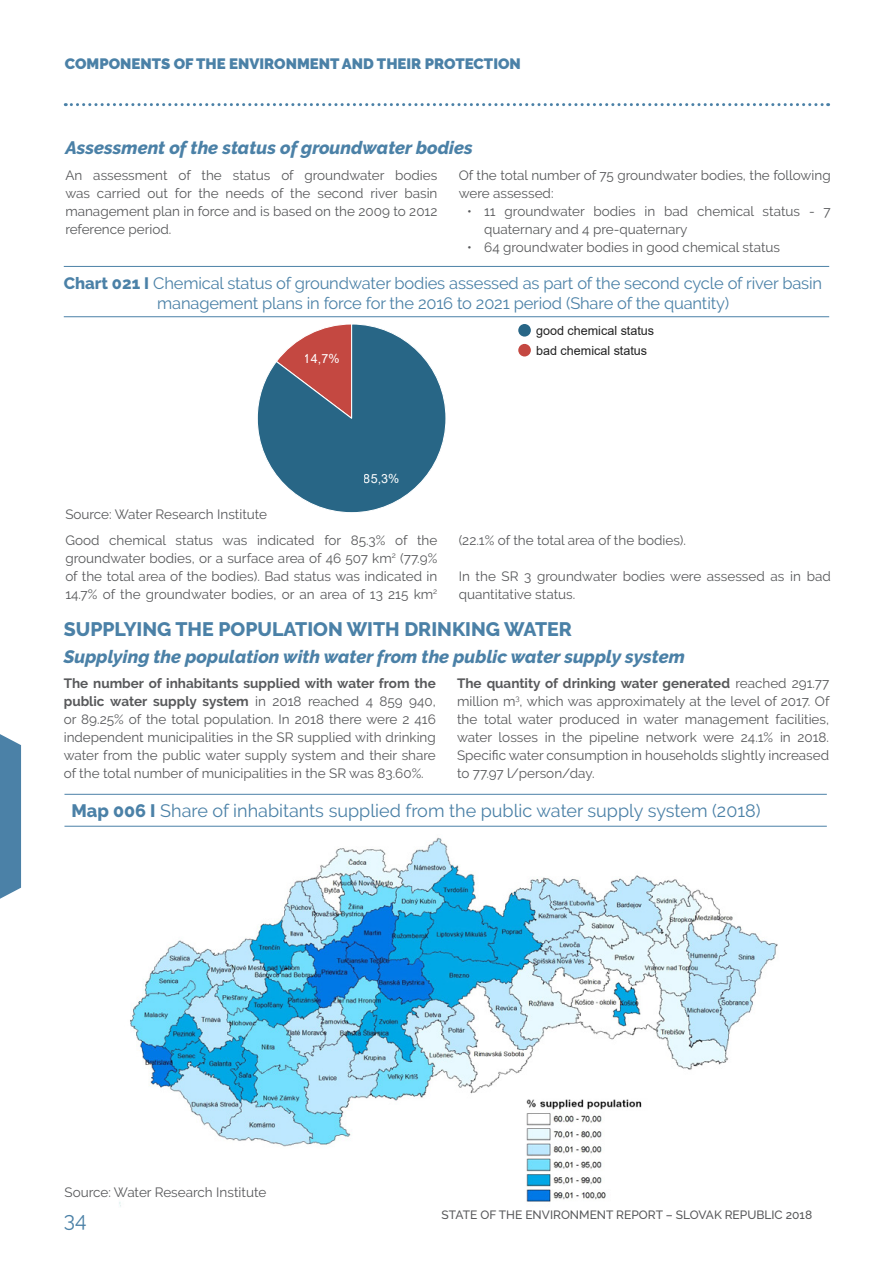
<style>
.page{position:relative;width:893px;height:1263px;background:#fff}
.page>*{position:absolute;margin:0;border:0;box-sizing:border-box;transform-origin:0 0}
.t1{font:21px "Raleway";color:#4b81a7}
.t2{font:800 19.5px "Raleway";color:#4b81a7}
.t3{font:italic 800 18px "Raleway";color:#4b81a7}
.t4{font:18px "Raleway";color:#4b81a7}
.t5{font:16.5px/19.8px "Raleway";letter-spacing:-.01em;color:#4b81a7;text-align:center}
.t6{font:900 15px "Raleway";color:#4b81a7}
.t7{font:13.5px/18px "Raleway";color:#58595b;text-align:justify}
.t8{font:12.6px/20px "Arial";color:#222}
.t9{font:12.6px "Arial";color:#fff}
.t10{font:500 12px "Raleway";color:#58595b}
.s1{font-weight:800}
.s2{font-weight:700}
</style>
<div class="page">
<svg style="left:65px;top:103px;width:764px;height:3px"></svg>
<svg style="left:0;top:734px;width:21px;height:165px;background:#5789ad"></svg>
<img style="left:119px;top:837px;width:659px;height:370px">
<hr style="left:64px;top:266px;width:765px;height:1px;background:#4b81a7">
<hr style="left:64px;top:316px;width:765px;height:1px;background:#4b81a7">
<div style="left:518px;top:324px;width:13px;height:13px;background:#286686;border-radius:50%"></div>
<div style="left:518px;top:344px;width:13px;height:12px;background:#c44841;border-radius:50%"></div>
<svg style="left:257px;top:324px;width:189px;height:189px"></svg>
<hr style="left:64px;top:794px;width:763px;height:1px;background:#4b81a7">
<hr style="left:64px;top:826px;width:763px;height:1px;background:#4b81a7">
<p class="t6" style="left:65px;top:55px;width:457px">COMPONENTS OF THE ENVIRONMENT AND THEIR PROTECTION</p>
<h3 class="t3" style="left:65px;top:137px;width:409px">Assessment of the status of groundwater bodies</h3>
<p class="t7" style="left:65px;top:166px;width:374px">An assessment of the status of groundwater bodies was carried out for the needs of the second river basin management plan in force and is based on the 2009 to 2012 reference period.</p>
<p class="t7" style="left:459px;top:166px;width:374px">Of the total number of 75 groundwater bodies, the following were assessed:</p>
<p class="t7" style="left:484px;top:202px;width:348px;text-indent:-17px">• 11 groundwater bodies in bad chemical status - 7 quaternary and 4 pre-quaternary</p>
<p class="t7" style="left:467px;top:238px;width:314px">• 64 groundwater bodies in good chemical status</p>
<p class="t5" style="left:64px;top:274px;width:760px"><span class="s1">Chart 021 I</span> Chemical status of groundwater bodies assessed as part of the second cycle of river basin management plans in force for the 2016 to 2021 period (Share of the quantity)</p>
<p class="t8" style="left:536px;top:320px;width:120px">good chemical status bad chemical status</p>
<p class="t9" style="left:304px;top:350px;width:37px">14,7%</p>
<p class="t9" style="left:364px;top:470px;width:37px">85,3%</p>
<p class="t7" style="left:65px;top:501px;width:374px;line-height:26.2px">Source: Water Research Institute<br>Good chemical status was indicated for 85.3% of the</p>
<p class="t7" style="left:65px;top:549px;width:374px">groundwater bodies, or a surface area of 46 507 km<sup>2</sup> (77.9% of the total area of the bodies). Bad status was indicated in 14.7% of the groundwater bodies, or an area of 13 215 km<sup>2</sup></p>
<p class="t7" style="left:459px;top:531px;width:229px">(22.1% of the total area of the bodies).</p>
<p class="t7" style="left:459px;top:567px;width:374px">In the SR 3 groundwater bodies were assessed as in bad quantitative status.</p>
<h2 class="t2" style="left:64px;top:618px;width:510px">SUPPLYING THE POPULATION WITH DRINKING WATER</h2>
<h3 class="t3" style="left:64px;top:646px;width:623px">Supplying the population with water from the public water supply system</h3>
<p class="t7" style="left:64px;top:674px;width:374px"><span class="s2">The number of inhabitants supplied with water from the public water supply system</span> in 2018 reached 4 859 940, or 89.25% of the total population. In 2018 there were 2 416 independent municipalities in the SR supplied with drinking water from the public water supply system and their share of the total number of municipalities in the SR was 83.60%.</p>
<p class="t7" style="left:457px;top:674px;width:374px"><span class="s2">The quantity of drinking water generated</span> reached 291.77 million m<sup>3</sup>, which was approximately at the level of 2017. Of the total water produced in water management facilities, water losses in the pipeline network were 24.1% in 2018.<br>Specific water consumption in households slightly increased to 77.97 l/person/day.</p>
<h3 class="t4" style="left:71px;top:800px;width:691px"><span class="s1">Map 006 I</span> Share of inhabitants supplied from the public water supply system (2018)</h3>
<p class="t7" style="left:64px;top:1183px;width:203px">Source: Water Research Institute</p>
<h1 class="t1" style="left:64px;top:1208px;width:24px">34</h1>
<p class="t10" style="left:442px;top:1208px;width:372px">STATE OF THE ENVIRONMENT REPORT – SLOVAK REPUBLIC 2018</p>
</div>
